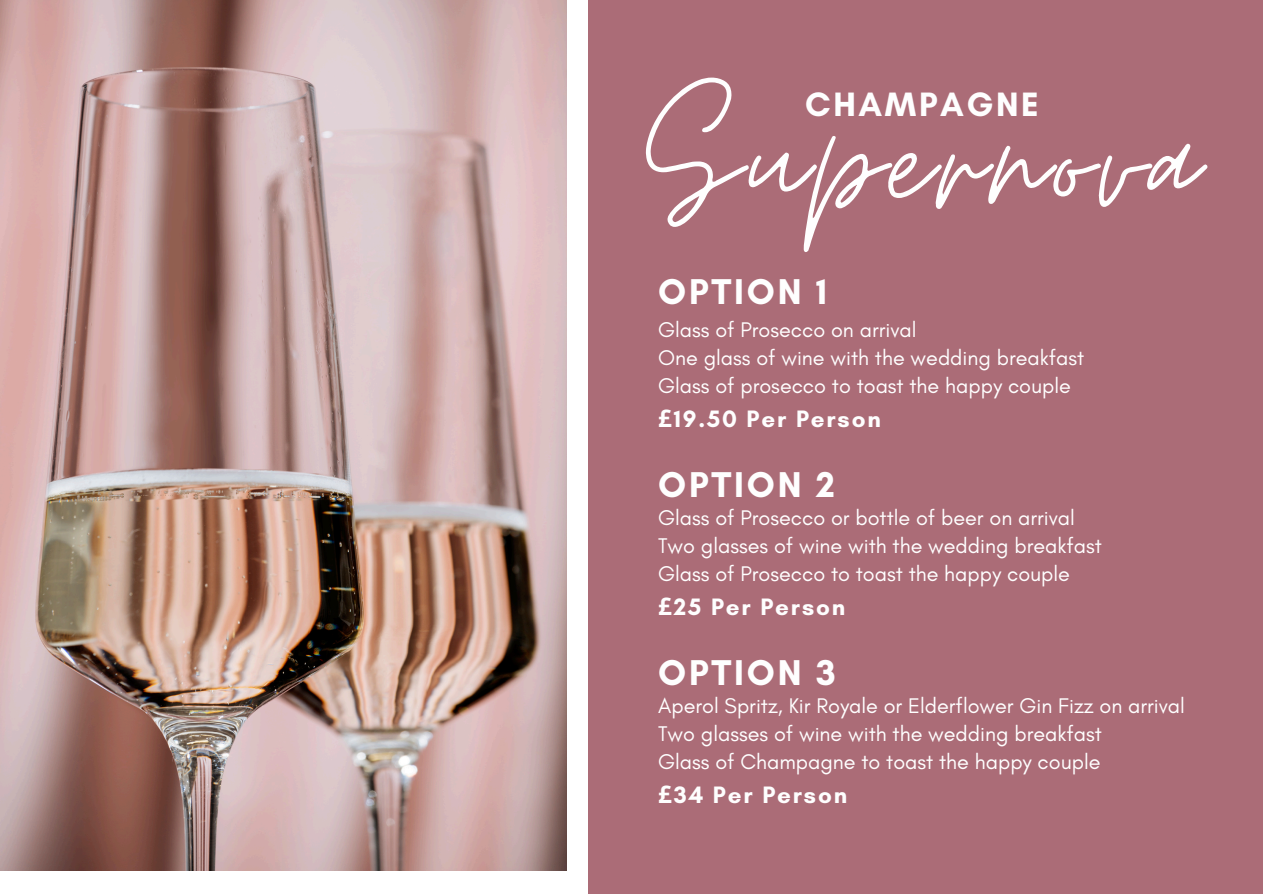
<style>
.page{position:relative;width:1263px;height:894px;background:#fff}
.page>*{position:absolute;margin:0;border:0;box-sizing:border-box;transform-origin:0 0}
.t1{font:185.1px "Moon Time";letter-spacing:.04em;color:#fefefe}
.t2{font:700 36.45px "Glacial Indifference";letter-spacing:.075em;color:#fefefe}
.t3{font:700 34.5px "Glacial Indifference";letter-spacing:.075em;color:#fefefe}
.t4{font:700 24.15px "Glacial Indifference";letter-spacing:.075em;color:#fefefe}
.t5{font:21.6px "Glacial Indifference";color:#fff}
.s1{font-family:"Noto Sans"}
</style>
<div class="page">
<div style="left:0;top:0;width:1263px;height:893px;background:#ab6c77"></div>
<div style="left:0;top:0;width:588px;height:893px;background:#fff"></div>
<img style="left:0;top:0;width:567px;height:869px">
<h1 class="t1" style="left:646px;top:48px;width:554px">Supernova</h1>
<h2 class="t3" style="left:805px;top:83px;width:235px">CHAMPAGNE</h2>
<h2 class="t2" style="left:658px;top:269px;width:171px">OPTION 1</h2>
<p class="t5" style="left:658px;top:316px;width:260px">Glass of Prosecco on arrival</p>
<h3 class="t5" style="left:658px;top:344px;width:428px">One glass of wine with the wedding breakfast</h3>
<h2 class="t5" style="left:658px;top:372px;width:414px">Glass of prosecco to toast the happy couple</h2>
<p class="t4" style="left:658px;top:403px;width:224px"><span class="s1">£</span>19.50 Per Person</p>
<p class="t2" style="left:658px;top:462px;width:178px">OPTION 2</p>
<p class="t5" style="left:658px;top:504px;width:418px">Glass of Prosecco or bottle of beer on arrival</p>
<p class="t5" style="left:658px;top:532px;width:445px">Two glasses of wine with the wedding breakfast</p>
<h3 class="t5" style="left:658px;top:560px;width:413px">Glass of Prosecco to toast the happy couple</h3>
<h2 class="t4" style="left:658px;top:591px;width:189px"><span class="s1">£</span>25 Per Person</h2>
<p class="t2" style="left:658px;top:649px;width:179px">OPTION 3</p>
<p class="t5" style="left:658px;top:692px;width:528px">Aperol Spritz, Kir Royale or Elderflower Gin Fizz on arrival</p>
<p class="t5" style="left:658px;top:720px;width:445px">Two glasses of wine with the wedding breakfast</p>
<p class="t5" style="left:658px;top:748px;width:444px">Glass of Champagne to toast the happy couple</p>
<h3 class="t4" style="left:658px;top:779px;width:190px"><span class="s1">£</span>34 Per Person</h3>
</div>
